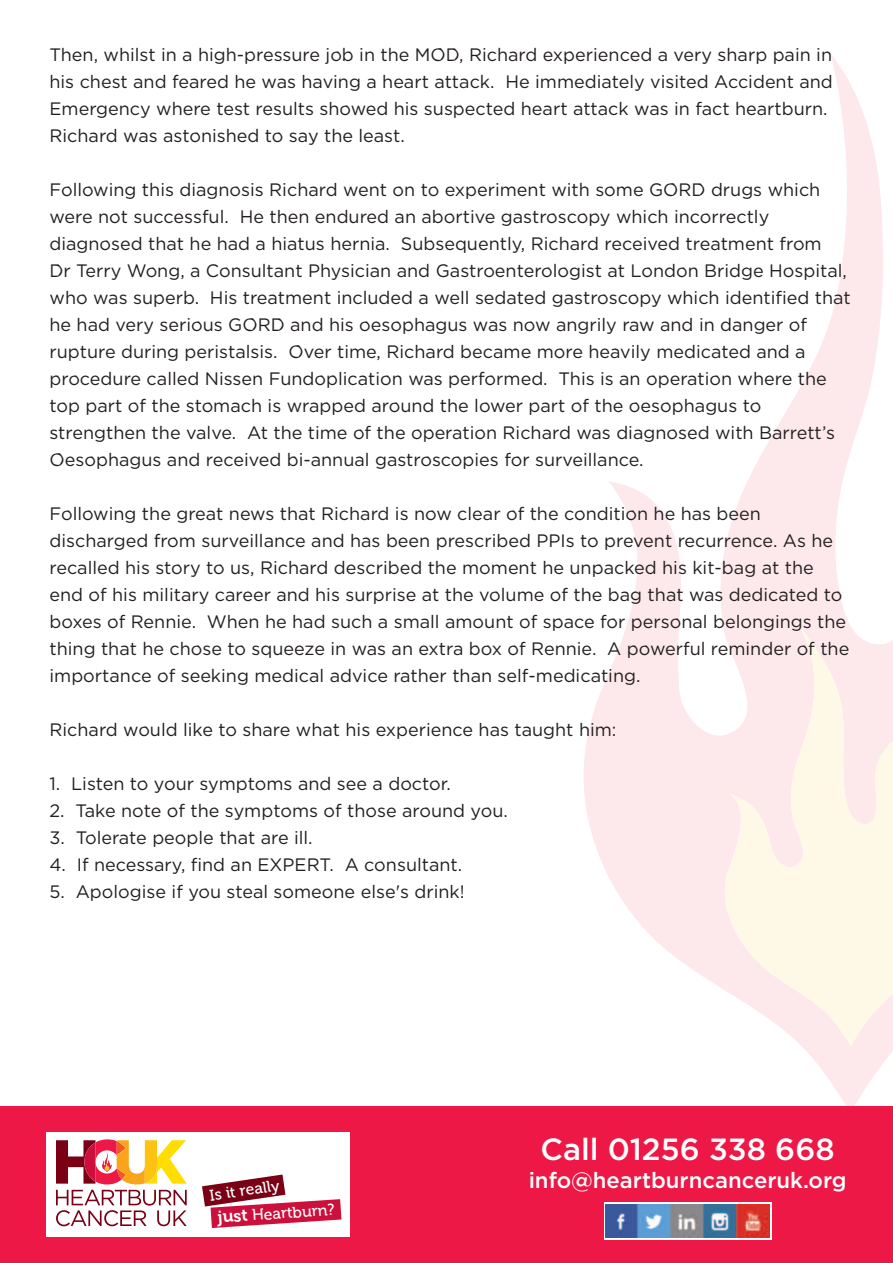
<style>
.page{position:relative;width:893px;height:1263px;background:#fff}
.page>*{position:absolute;margin:0;border:0;box-sizing:border-box;transform-origin:0 0}
.t1{font:500 30.6px "Gotham HTF";color:#fff}
.t2{font:500 22.05px "Gotham HTF";color:#fff}
.t3{font:18px/27px "Gotham HTF";color:#231f20}
.t4{font:15.6px "Museo 500";color:#fff}
.s1{font-family:"Museo 700";font-size:17.1px}
</style>
<div class="page">
<svg style="left:584px;top:55px;width:309px;height:1051px"></svg>
<svg style="left:717px;top:627px;width:176px;height:419px;background:#fdf1eb"></svg>
<div style="left:0;top:1106px;width:893px;height:157px;background:#ed1845"></div>
<div style="left:46px;top:1133px;width:304px;height:104px;background:#fff"></div>
<svg style="left:56px;top:1190px;width:131px;height:36px"></svg>
<svg style="left:56px;top:1139px;width:131px;height:45px"></svg>
<svg style="left:202px;top:1174px;width:139px;height:54px"></svg>
<div style="left:604px;top:1202px;width:167px;height:38px;background:linear-gradient(to right,#fff,#fff)"></div>
<img style="left:605px;top:1204px;width:164px;height:33px">
<p class="t3" style="left:49px;top:41px;width:785px">Then, whilst in a high-pressure job in the MOD, Richard experienced a very sharp pain in his chest and feared he was having a heart attack. He immediately visited Accident and Emergency where test results showed his suspected heart attack was in fact heartburn.<br>Richard was astonished to say the least.</p>
<p class="t3" style="left:49px;top:176px;width:803px">Following this diagnosis Richard went on to experiment with some GORD drugs which were not successful. He then endured an abortive gastroscopy which incorrectly diagnosed that he had a hiatus hernia. Subsequently, Richard received treatment from<br>Dr Terry Wong, a Consultant Physician and Gastroenterologist at London Bridge Hospital, who was superb. His treatment included a well sedated gastroscopy which identified that he had very serious GORD and his oesophagus was now angrily raw and in danger of rupture during peristalsis. Over time, Richard became more heavily medicated and a procedure called Nissen Fundoplication was performed. This is an operation where the top part of the stomach is wrapped around the lower part of the oesophagus to strengthen the valve. At the time of the operation Richard was diagnosed with Barrett’s Oesophagus and received bi-annual gastroscopies for surveillance.</p>
<p class="t3" style="left:49px;top:500px;width:801px">Following the great news that Richard is now clear of the condition he has been discharged from surveillance and has been prescribed PPIs to prevent recurrence. As he recalled his story to us, Richard described the moment he unpacked his kit-bag at the end of his military career and his surprise at the volume of the bag that was dedicated to boxes of Rennie. When he had such a small amount of space for personal belongings the thing that he chose to squeeze in was an extra box of Rennie. A powerful reminder of the importance of seeking medical advice rather than self-medicating.</p>
<p class="t3" style="left:49px;top:716px;width:568px">Richard would like to share what his experience has taught him:</p>
<p class="t3" style="left:49px;top:770px;width:403px">1. Listen to your symptoms and see a doctor.</p>
<p class="t3" style="left:49px;top:797px;width:460px">2. Take note of the symptoms of those around you.</p>
<p class="t3" style="left:49px;top:824px;width:265px">3. Tolerate people that are ill.</p>
<p class="t3" style="left:49px;top:851px;width:414px">4. If necessary, find an EXPERT. A consultant.</p>
<p class="t3" style="left:49px;top:878px;width:417px">5. Apologise if you steal someone else's drink!</p>
<p class="t4" style="left:209px;top:1186px;width:72px;rotate:-8deg">Is it really</p>
<p class="t4" style="left:217px;top:1209px;width:119px;rotate:-4deg"><span class="s1">just</span> Heartburn?</p>
<h1 class="t1" style="left:541px;top:1131px;width:296px">Call 01256 338 668</h1>
<p class="t2" style="left:529px;top:1167px;width:320px">info@heartburncanceruk.org</p>
</div>
